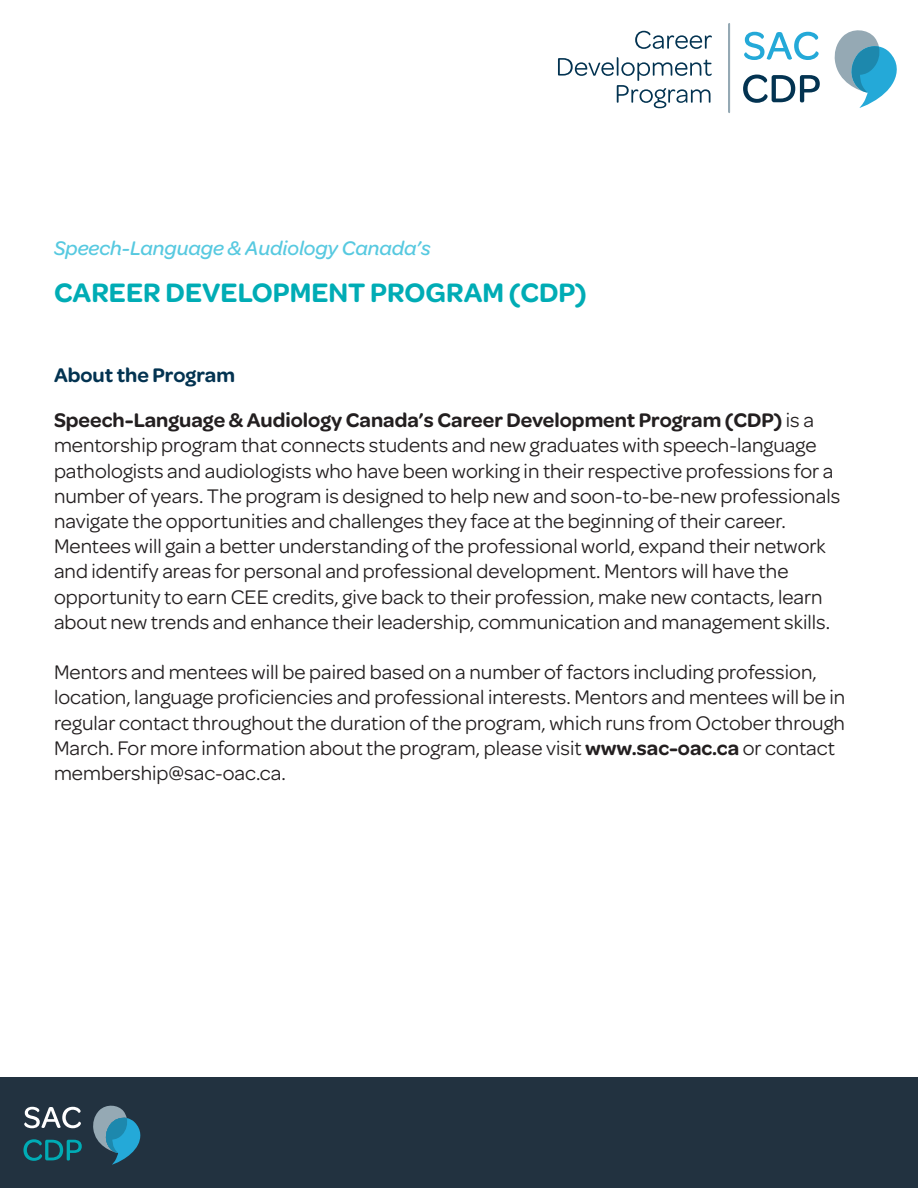
<style>
.page{position:relative;width:918px;height:1188px;background:#fff}
.page>*{position:absolute;margin:0;border:0;box-sizing:border-box;transform-origin:0 0}
.t1{font:600 28.5px "Omnes";color:#00acb5}
.t2{font:21px/25.2px "Omnes";color:#231f20}
.t3{font:600 21px "Omnes";color:#231f20}
.t4{font:italic 500 21px "Omnes";color:#57c9e0}
.t5{font:600 21px "Omnes";color:#033351}
.s1{font-weight:400}
.s2{font-weight:600}
</style>
<div class="page">
<div style="left:0;top:1077px;width:918px;height:111px;background:#223240"></div>
<svg style="left:93px;top:1105px;width:48px;height:60px"></svg>
<svg style="left:24px;top:1107px;width:57px;height:21px"></svg>
<svg style="left:23px;top:1139px;width:59px;height:22px"></svg>
<svg style="left:635px;top:31px;width:77px;height:18px"></svg>
<svg style="left:558px;top:57px;width:154px;height:51px"></svg>
<svg style="left:834px;top:30px;width:63px;height:78px"></svg>
<svg style="left:728px;top:23px;width:3px;height:90px"></svg>
<svg style="left:744px;top:32px;width:75px;height:28px"></svg>
<svg style="left:743px;top:75px;width:77px;height:28px"></svg>
<p class="t4" style="left:54px;top:234px;width:378px">Speech-Language &amp; Audiology Canada’s</p>
<p class="t1" style="left:54px;top:272px;width:534px">CAREER DEVELOPMENT PROGRAM (CDP)</p>
<p class="t5" style="left:54px;top:360px;width:182px">About the Program</p>
<p class="t3" style="left:54px;top:405px;width:762px">Speech-Language &amp; Audiology Canada’s Career Development Program (CDP) <span class="s1">is a</span></p>
<p class="t2" style="left:54px;top:432px;width:764px">mentorship program that connects students and new graduates with speech-language</p>
<p class="t2" style="left:54px;top:457px;width:788px">pathologists and audiologists who have been working in their respective professions for a number of years. The program is designed to help new and soon-to-be-new professionals navigate the opportunities and challenges they face at the beginning of their career.</p>
<p class="t2" style="left:54px;top:532px;width:773px">Mentees will gain a better understanding of the professional world, expand their network</p>
<p class="t2" style="left:54px;top:558px;width:736px">and identify areas for personal and professional development. Mentors will have the</p>
<p class="t2" style="left:54px;top:583px;width:778px">opportunity to earn CEE credits, give back to their profession, make new contacts, learn about new trends and enhance their leadership, communication and management skills.</p>
<p class="t2" style="left:54px;top:658px;width:793px">Mentors and mentees will be paired based on a number of factors including profession, location, language proficiencies and professional interests. Mentors and mentees will be in regular contact throughout the duration of the program, which runs from October through March. For more information about the program, please visit <span class="s2">www.sac-oac.ca</span> or contact membership@sac-oac.ca.</p>
</div>
